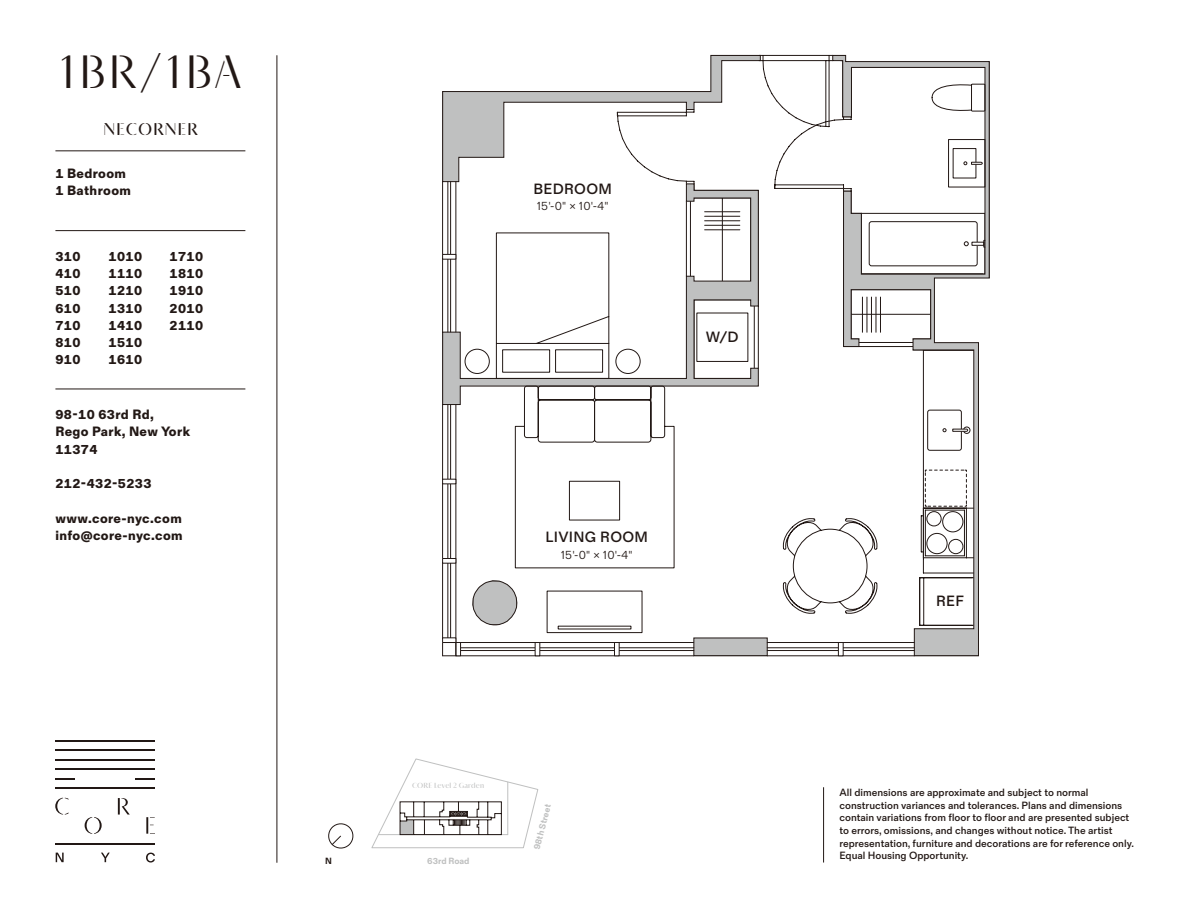
<style>
.page{position:relative;width:1188px;height:918px;background:#fff}
.page>*{position:absolute;margin:0;border:0;box-sizing:border-box;transform-origin:0 0}
.t1{font:47.25px "Auguste Sans Pro";letter-spacing:.05em;color:#221815}
.t2{font:500 17.25px "Auguste Sans Pro";letter-spacing:.05em;color:#221815}
.t3{font:500 14.85px "Fold Grotesque Pro";letter-spacing:.02em;color:#221815}
.t4{font:800 13.5px/17.2px "Fold Grotesque Pro";letter-spacing:.03em;color:#221815}
.t5{font:300 12.15px "Fold Grotesque Pro";letter-spacing:.02em;color:#221815}
.t6{font:500 10.5px/12.6px "Fold Grotesque Pro";color:#221815}
.t7{font:700 9px "Fold Grotesque Pro";color:#bfc0c0}
.t8{font:700 9px "Fold Grotesque Pro";color:#221815}
.t9{font:500 7.5px "Auguste Sans Pro";letter-spacing:.03em;color:#bfc0c0}
</style>
<div class="page">
<hr style="left:56px;top:788px;width:99px;height:1px;background:#221815">
<svg style="left:56px;top:778px;width:19px;height:2px"></svg>
<svg style="left:136px;top:778px;width:19px;height:2px"></svg>
<hr style="left:56px;top:769px;width:99px;height:1px;background:#221815">
<hr style="left:56px;top:759px;width:99px;height:1px;background:#221815">
<hr style="left:56px;top:749px;width:99px;height:2px;background:#221815">
<hr style="left:56px;top:740px;width:99px;height:1px;background:#221815">
<svg style="left:55px;top:798px;width:13px;height:17px"></svg>
<svg style="left:85px;top:817px;width:17px;height:17px"></svg>
<svg style="left:118px;top:798px;width:12px;height:17px"></svg>
<svg style="left:146px;top:817px;width:9px;height:17px"></svg>
<hr style="left:56px;top:843px;width:99px;height:1px;background:#221815">
<svg style="left:56px;top:853px;width:8px;height:9px"></svg>
<svg style="left:101px;top:853px;width:9px;height:9px"></svg>
<svg style="left:146px;top:853px;width:9px;height:10px"></svg>
<hr style="left:277px;top:55px;width:1px;height:808px;background:#221815">
<hr style="left:823px;top:787px;width:1px;height:76px;background:#221815">
<svg style="left:328px;top:823px;width:26px;height:26px"></svg>
<svg style="left:442px;top:55px;width:548px;height:601px"></svg>
<svg style="left:442px;top:313px;width:306px;height:343px"></svg>
<div style="left:456px;top:643px;width:5px;height:13px;background:#fff"></div>
<div style="left:456px;top:642px;width:5px;height:14px;border:1px solid #221815"></div>
<div style="left:535px;top:643px;width:5px;height:13px;background:#fff"></div>
<div style="left:614px;top:643px;width:5px;height:13px;background:#fff"></div>
<div style="left:614px;top:642px;width:5px;height:14px;border:1px solid #221815"></div>
<hr style="left:450px;top:405px;width:1px;height:233px;background:#221815">
<hr style="left:448px;top:405px;width:1px;height:233px;background:#221815">
<hr style="left:442px;top:405px;width:1px;height:251px;background:#221815">
<hr style="left:456px;top:405px;width:1px;height:251px;background:#221815">
<div style="left:443px;top:479px;width:13px;height:5px;background:#fff"></div>
<hr style="left:443px;top:559px;width:13px;height:4px;background:#fff">
<div style="left:442px;top:558px;width:14px;height:5px;border:1px solid #221815"></div>
<div style="left:443px;top:638px;width:13px;height:5px;background:#fff"></div>
<div style="left:442px;top:638px;width:14px;height:5px;border:1px solid #221815"></div>
<svg style="left:472px;top:615px;width:45px;height:10px"></svg>
<hr style="left:767px;top:650px;width:147px;height:1px;background:#221815">
<hr style="left:767px;top:648px;width:147px;height:1px;background:#221815">
<hr style="left:767px;top:642px;width:147px;height:1px;background:#221815">
<hr style="left:767px;top:656px;width:147px;height:1px;background:#221815">
<div style="left:838px;top:643px;width:5px;height:13px;background:#fff"></div>
<div style="left:838px;top:642px;width:5px;height:14px;border:1px solid #221815"></div>
<hr style="left:448px;top:182px;width:1px;height:150px;background:#221815">
<hr style="left:450px;top:182px;width:1px;height:150px;background:#221815">
<hr style="left:456px;top:182px;width:1px;height:150px;background:#221815">
<hr style="left:442px;top:182px;width:1px;height:150px;background:#221815">
<div style="left:443px;top:254px;width:13px;height:5px;background:#fff"></div>
<div style="left:442px;top:254px;width:14px;height:5px;border:1px solid #221815"></div>
<svg style="left:759px;top:55px;width:74px;height:29px"></svg>
<svg style="left:465px;top:84px;width:520px;height:531px"></svg>
<svg style="left:971px;top:162px;width:12px;height:3px"></svg>
<div style="left:869px;top:221px;width:108px;height:45px;border:1px solid #221815;border-radius:2px"></div>
<svg style="left:927px;top:240px;width:58px;height:211px"></svg>
<svg style="left:921px;top:470px;width:53px;height:88px"></svg>
<svg style="left:547px;top:591px;width:95px;height:42px"></svg>
<hr style="left:55px;top:150px;width:190px;height:1px;background:#221815">
<hr style="left:55px;top:230px;width:190px;height:1px;background:#221815">
<hr style="left:55px;top:389px;width:190px;height:1px;background:#221815">
<svg style="left:371px;top:759px;width:167px;height:89px"></svg>
<hr style="left:705px;top:230px;width:35px;height:1px;background:#221815">
<hr style="left:705px;top:225px;width:35px;height:1px;background:#221815">
<hr style="left:705px;top:221px;width:35px;height:1px;background:#221815">
<hr style="left:705px;top:216px;width:35px;height:1px;background:#221815">
<hr style="left:705px;top:212px;width:35px;height:1px;background:#221815">
<h1 class="t1" style="left:59px;top:45px;width:184px">1BR/1BA</h1>
<h2 class="t2" style="left:103px;top:119px;width:96px">NECORNER</h2>
<p class="t4" style="left:55px;top:165px;width:77px">1 Bedroom<br>1 Bathroom</p>
<p class="t4" style="left:55px;top:248px;width:27px;text-align:justify">310<br>410<br>510<br>610<br>710<br>810<br>910</p>
<p class="t4" style="left:109px;top:248px;width:35px;text-align:justify">1010<br>1110<br>1210<br>1310<br>1410<br>1510<br>1610</p>
<p class="t4" style="left:169px;top:248px;width:35px;text-align:justify">1710<br>1810<br>1910<br>2010<br>2110</p>
<p class="t4" style="left:55px;top:406px;width:136px">98-10 63rd Rd,<br>Rego Park, New York<br>11374</p>
<p class="t4" style="left:55px;top:475px;width:98px">212-432-5233</p>
<p class="t4" style="left:55px;top:510px;width:129px">www.core-nyc.com info@core-nyc.com</p>
<h3 class="t3" style="left:533px;top:179px;width:80px">BEDROOM</h3>
<p class="t5" style="left:537px;top:199px;width:73px">15'-0" × 10'-4"</p>
<h3 class="t3" style="left:706px;top:328px;width:35px">W/D</h3>
<h3 class="t3" style="left:545px;top:528px;width:104px">LIVING ROOM</h3>
<p class="t5" style="left:561px;top:547px;width:73px">15'-0" × 10'-4"</p>
<p class="t9" style="left:412px;top:781px;width:74px">CORE Level 2 Garden</p>
<p class="t8" style="left:325px;top:855px;width:8px">N</p>
<p class="t7" style="left:427px;top:855px;width:44px">63rd Road</p>
<p class="t7" style="left:531px;top:848px;width:48px;rotate:-76deg">98th Street</p>
<h3 class="t3" style="left:936px;top:592px;width:29px">REF</h3>
<p class="t6" style="left:840px;top:786px;width:296px">All dimensions are approximate and subject to normal construction variances and tolerances. Plans and dimensions contain variations from floor to floor and are presented subject to errors, omissions, and changes without notice. The artist representation, furniture and decorations are for reference only.<br>Equal Housing Opportunity.</p>
</div>
